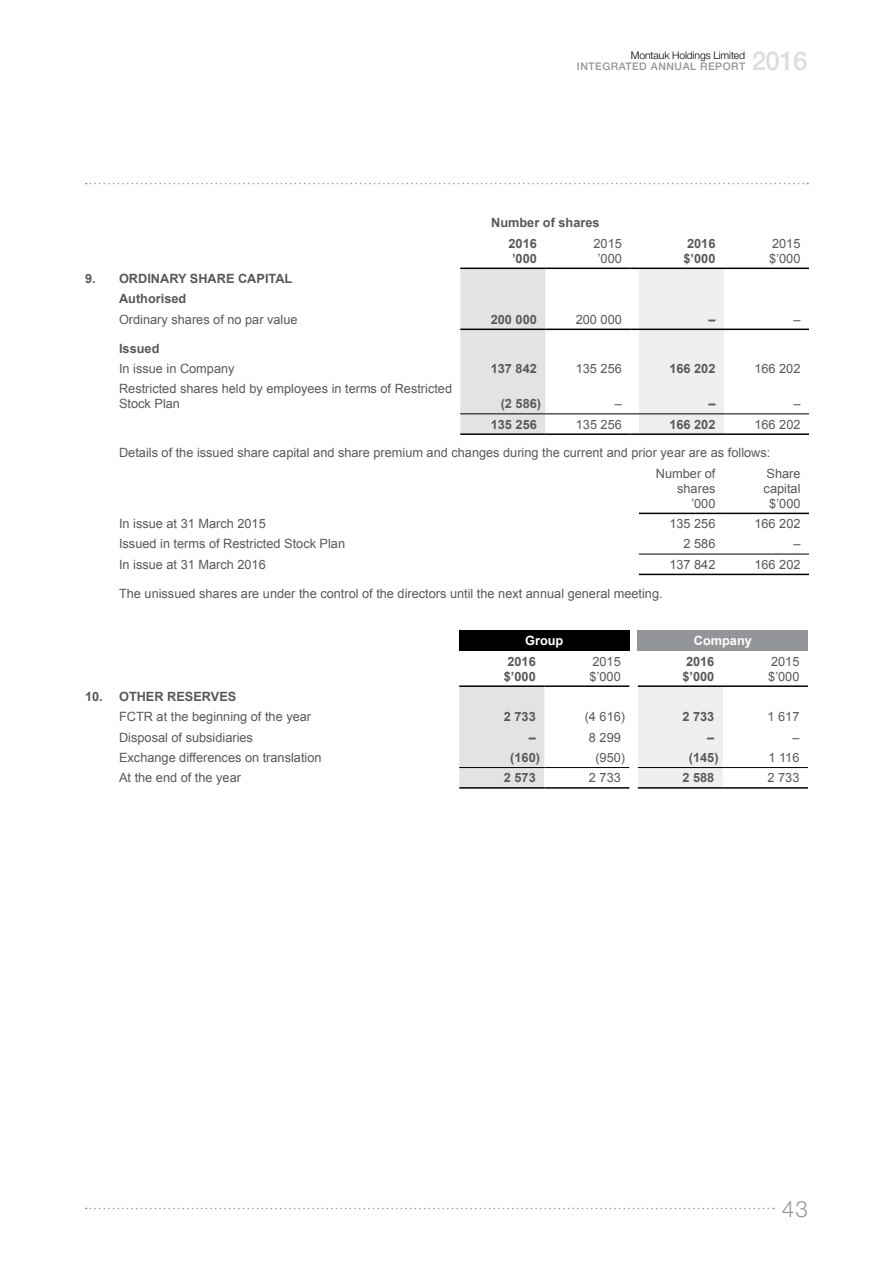
<style>
.page{position:relative;width:893px;height:1263px;background:#fff}
.page>*{position:absolute;margin:0;border:0;box-sizing:border-box;transform-origin:0 0}
.t1{font:500 25.95px "Helvetica Neue LT Std";color:#dcddde}
.t2{font:300 22.5px "Helvetica Neue LT Std";color:#939598}
.t3{font:12.75px/15px "Arial";color:#58595b}
.t4{font:700 12.75px/15px "Arial";color:#58595b}
.t5{font:700 12.75px "Arial";color:#fff}
.t6{font:300 10.5px "Helvetica Neue LT Std";letter-spacing:-.015em;color:#000}
.t7{font:500 10.5px "Helvetica Neue LT Std";letter-spacing:.05em;color:#939598}
</style>
<div class="page">
<svg style="left:460px;top:268px;width:349px;height:306px"></svg>
<hr style="left:639px;top:433px;width:85px;height:2px;background:#000">
<hr style="left:724px;top:433px;width:85px;height:2px;background:#000">
<hr style="left:639px;top:554px;width:85px;height:1px;background:#000">
<hr style="left:724px;top:554px;width:85px;height:1px;background:#000">
<hr style="left:639px;top:574px;width:85px;height:1px;background:#000">
<hr style="left:724px;top:574px;width:85px;height:1px;background:#000">
<hr style="left:460px;top:268px;width:85px;height:1px;background:#000">
<hr style="left:724px;top:268px;width:85px;height:1px;background:#000">
<div style="left:459px;top:630px;width:170px;height:21px;background:#000"></div>
<div style="left:638px;top:630px;width:170px;height:21px;background:#939598"></div>
<svg style="left:459px;top:686px;width:349px;height:102px"></svg>
<hr style="left:459px;top:767px;width:85px;height:1px;background:#000">
<hr style="left:544px;top:767px;width:85px;height:1px;background:#000">
<hr style="left:459px;top:787px;width:85px;height:2px;background:#000">
<hr style="left:544px;top:787px;width:85px;height:2px;background:#000">
<hr style="left:638px;top:767px;width:85px;height:1px;background:#000">
<hr style="left:723px;top:767px;width:85px;height:1px;background:#000">
<hr style="left:638px;top:787px;width:85px;height:2px;background:#000">
<hr style="left:723px;top:787px;width:85px;height:2px;background:#000">
<hr style="left:459px;top:685px;width:85px;height:2px;background:#000">
<hr style="left:544px;top:685px;width:85px;height:2px;background:#000">
<hr style="left:638px;top:685px;width:85px;height:2px;background:#000">
<hr style="left:723px;top:685px;width:85px;height:2px;background:#000">
<svg style="left:86px;top:183px;width:722px;height:1px"></svg>
<svg style="left:86px;top:1208px;width:688px;height:1px"></svg>
<p class="t6" style="left:631px;top:49px;width:116px">Montauk Holdings Limited</p>
<p class="t7" style="left:577px;top:60px;width:170px">INTEGRATED ANNUAL REPORT</p>
<h1 class="t1" style="left:752px;top:45px;width:57px">2016</h1>
<p class="t4" style="left:508px;top:213px;width:93px;line-height:20.4px;text-indent:-17px">Number of shares<br>2016</p>
<p class="t4" style="left:512px;top:251px;width:26px">’000</p>
<p class="t3" style="left:593px;top:236px;width:30px;text-align:center">2015 ’000</p>
<p class="t4" style="left:683px;top:236px;width:33px">2016 $’000</p>
<p class="t3" style="left:769px;top:236px;width:33px">2015 $’000</p>
<p class="t4" style="left:119px;top:269px;width:175px;line-height:20.4px;text-indent:-34px">9. ORDINARY SHARE CAPITAL<br>Authorised</p>
<p class="t3" style="left:119px;top:312px;width:180px">Ordinary shares of no par value</p>
<p class="t4" style="left:491px;top:312px;width:48px">200 000</p>
<p class="t3" style="left:576px;top:312px;width:48px">200 000</p>
<p class="t4" style="left:708px;top:312px;width:9px">–</p>
<p class="t3" style="left:793px;top:312px;width:9px">–</p>
<p class="t4" style="left:119px;top:341px;width:42px">Issued</p>
<p class="t3" style="left:119px;top:361px;width:117px">In issue in Company</p>
<p class="t4" style="left:491px;top:361px;width:48px">137 842</p>
<p class="t3" style="left:576px;top:361px;width:48px">135 256</p>
<p class="t4" style="left:669px;top:361px;width:48px">166 202</p>
<p class="t3" style="left:754px;top:361px;width:48px">166 202</p>
<p class="t3" style="left:119px;top:381px;width:335px">Restricted shares held by employees in terms of Restricted<br>Stock Plan</p>
<p class="t4" style="left:501px;top:397px;width:42px">(2 586)</p>
<p class="t3" style="left:615px;top:396px;width:9px">–</p>
<p class="t4" style="left:708px;top:397px;width:9px">–</p>
<p class="t3" style="left:793px;top:396px;width:9px">–</p>
<p class="t4" style="left:491px;top:417px;width:48px">135 256</p>
<p class="t3" style="left:576px;top:417px;width:48px">135 256</p>
<p class="t4" style="left:669px;top:417px;width:48px">166 202</p>
<p class="t3" style="left:754px;top:417px;width:48px">166 202</p>
<p class="t3" style="left:656px;top:443px;width:116px;line-height:20.4px;text-indent:-537px">Details of the issued share capital and share premium and changes during the current and prior year are as follows:<br>Number of</p>
<p class="t3" style="left:677px;top:481px;width:40px;text-align:right">shares ’000</p>
<p class="t3" style="left:764px;top:466px;width:38px;text-align:center">Share capital $’000</p>
<p class="t3" style="left:119px;top:516px;width:148px">In issue at 31 March 2015</p>
<p class="t3" style="left:669px;top:516px;width:48px">135 256</p>
<p class="t3" style="left:754px;top:516px;width:48px">166 202</p>
<p class="t3" style="left:119px;top:537px;width:228px">Issued in terms of Restricted Stock Plan</p>
<p class="t3" style="left:683px;top:537px;width:33px">2 586</p>
<p class="t3" style="left:793px;top:537px;width:9px">–</p>
<p class="t3" style="left:119px;top:557px;width:148px">In issue at 31 March 2016</p>
<p class="t3" style="left:669px;top:557px;width:48px">137 842</p>
<p class="t3" style="left:754px;top:557px;width:48px">166 202</p>
<p class="t3" style="left:119px;top:586px;width:545px">The unissued shares are under the control of the directors until the next annual general meeting.</p>
<p class="t5" style="left:525px;top:632px;width:40px">Group</p>
<p class="t5" style="left:694px;top:632px;width:60px">Company</p>
<p class="t4" style="left:504px;top:654px;width:33px">2016 $’000</p>
<p class="t3" style="left:590px;top:654px;width:33px">2015 $’000</p>
<p class="t4" style="left:682px;top:654px;width:33px">2016 $’000</p>
<p class="t3" style="left:768px;top:654px;width:33px">2015 $’000</p>
<p class="t4" style="left:85px;top:689px;width:153px">10. OTHER RESERVES</p>
<p class="t3" style="left:119px;top:709px;width:194px">FCTR at the beginning of the year</p>
<p class="t4" style="left:504px;top:710px;width:33px">2 733</p>
<p class="t3" style="left:585px;top:709px;width:42px">(4 616)</p>
<p class="t4" style="left:682px;top:710px;width:33px">2 733</p>
<p class="t3" style="left:767px;top:709px;width:33px">1 617</p>
<p class="t3" style="left:119px;top:730px;width:135px">Disposal of subsidiaries</p>
<p class="t4" style="left:529px;top:730px;width:9px">–</p>
<p class="t3" style="left:589px;top:730px;width:33px">8 299</p>
<p class="t4" style="left:707px;top:730px;width:9px">–</p>
<p class="t3" style="left:792px;top:730px;width:9px">–</p>
<p class="t3" style="left:119px;top:750px;width:204px">Exchange differences on translation</p>
<p class="t4" style="left:510px;top:750px;width:31px">(160)</p>
<p class="t3" style="left:595px;top:750px;width:31px">(950)</p>
<p class="t4" style="left:689px;top:750px;width:31px">(145)</p>
<p class="t3" style="left:768px;top:750px;width:32px">1 116</p>
<p class="t3" style="left:119px;top:770px;width:123px">At the end of the year</p>
<p class="t4" style="left:504px;top:771px;width:33px">2 573</p>
<p class="t3" style="left:589px;top:770px;width:33px">2 733</p>
<p class="t4" style="left:682px;top:771px;width:33px">2 588</p>
<p class="t3" style="left:767px;top:770px;width:33px">2 733</p>
<h2 class="t2" style="left:782px;top:1195px;width:28px">43</h2>
</div>
